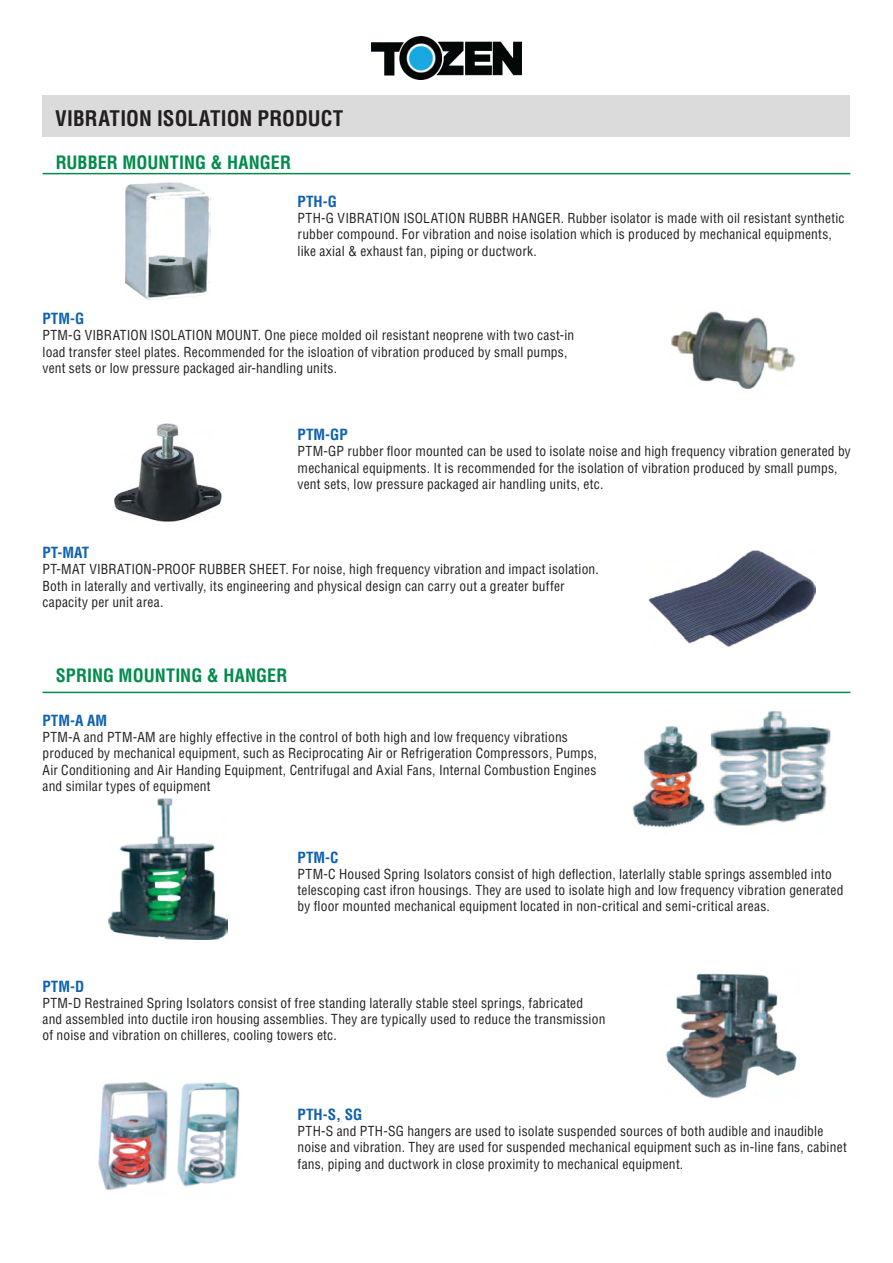
<style>
.page{position:relative;width:893px;height:1263px;background:#fff}
.page>*{position:absolute;margin:0;border:0;box-sizing:border-box;transform-origin:0 0}
.t1{font:700 condensed 21px "Helvetica LT Std";color:#231f20}
.t2{font:700 condensed 18px "Helvetica LT Std";letter-spacing:.005em;color:#008b4b}
.t3{font:700 condensed 15px "Helvetica LT Std";color:#0d61af}
.t4{font:condensed 13.5px/16.2px "Helvetica LT Std";letter-spacing:.015em;color:#231f20}
</style>
<div class="page">
<div style="left:43px;top:96px;width:807px;height:41px;background:#dadbda"></div>
<img style="left:126px;top:183px;width:84px;height:116px">
<img style="left:114px;top:423px;width:107px;height:98px">
<img style="left:671px;top:311px;width:125px;height:78px">
<img style="left:666px;top:973px;width:131px;height:125px">
<img style="left:108px;top:799px;width:120px;height:140px">
<img style="left:98px;top:1082px;width:142px;height:108px">
<img style="left:372px;top:37px;width:149px;height:43px">
<hr style="left:43px;top:173px;width:807px;height:1px;background:#008b4b">
<hr style="left:43px;top:692px;width:807px;height:1px;background:#008b4b">
<img style="left:632px;top:711px;width:199px;height:117px">
<img style="left:649px;top:551px;width:166px;height:95px">
<p class="t1" style="left:55px;top:105px;width:290px">VIBRATION ISOLATION PRODUCT</p>
<p class="t2" style="left:56px;top:151px;width:237px">RUBBER MOUNTING &amp; HANGER</p>
<p class="t3" style="left:298px;top:192px;width:41px">PTH-G</p>
<p class="t4" style="left:298px;top:210px;width:548px">PTH-G VIBRATION ISOLATION RUBBR HANGER. Rubber isolator is made with oil resistant synthetic rubber compound. For vibration and noise isolation which is produced by mechanical equipments, like axial &amp; exhaust fan, piping or ductwork.</p>
<p class="t3" style="left:43px;top:309px;width:43px">PTM-G</p>
<p class="t4" style="left:43px;top:327px;width:533px">PTM-G VIBRATION ISOLATION MOUNT. One piece molded oil resistant neoprene with two cast-in load transfer steel plates. Recommended for the isloation of vibration produced by small pumps,</p>
<p class="t4" style="left:43px;top:360px;width:296px">vent sets or low pressure packaged air-handling units.</p>
<p class="t3" style="left:298px;top:425px;width:52px">PTM-GP</p>
<p class="t4" style="left:298px;top:443px;width:555px">PTM-GP rubber floor mounted can be used to isolate noise and high frequency vibration generated by mechanical equipments. It is recommended for the isolation of vibration produced by small pumps, vent sets, low pressure packaged air handling units, etc.</p>
<p class="t3" style="left:43px;top:543px;width:48px">PT-MAT</p>
<p class="t4" style="left:43px;top:561px;width:558px">PT-MAT VIBRATION-PROOF RUBBER SHEET. For noise, high frequency vibration and impact isolation.<br>Both in laterally and vertivally, its engineering and physical design can carry out a greater buffer</p>
<p class="t4" style="left:43px;top:594px;width:122px">capacity per unit area.</p>
<p class="t2" style="left:56px;top:664px;width:233px">SPRING MOUNTING &amp; HANGER</p>
<p class="t3" style="left:43px;top:711px;width:66px">PTM-A AM</p>
<p class="t4" style="left:43px;top:729px;width:556px">PTM-A and PTM-AM are highly effective in the control of both high and low frequency vibrations produced by mechanical equipment, such as Reciprocating Air or Refrigeration Compressors, Pumps, Air Conditioning and Air Handing Equipment, Centrifugal and Axial Fans, Internal Combustion Engines and similar types of equipment</p>
<p class="t3" style="left:298px;top:848px;width:42px">PTM-C</p>
<p class="t4" style="left:298px;top:866px;width:547px">PTM-C Housed Spring Isolators consist of high deflection, laterlally stable springs assembled into telescoping cast ifron housings. They are used to isolate high and low frequency vibration generated by floor mounted mechanical equipment located in non-critical and semi-critical areas.</p>
<p class="t3" style="left:43px;top:977px;width:43px">PTM-D</p>
<p class="t4" style="left:43px;top:995px;width:542px">PTM-D Restrained Spring Isolators consist of free standing laterally stable steel springs, fabricated</p>
<p class="t4" style="left:43px;top:1011px;width:564px">and assembled into ductile iron housing assemblies. They are typically used to reduce the transmission of noise and vibration on chilleres, cooling towers etc.</p>
<p class="t3" style="left:298px;top:1105px;width:66px">PTH-S, SG</p>
<p class="t4" style="left:298px;top:1123px;width:551px">PTH-S and PTH-SG hangers are used to isolate suspended sources of both audible and inaudible noise and vibration. They are used for suspended mechanical equipment such as in-line fans, cabinet fans, piping and ductwork in close proximity to mechanical equipment.</p>
</div>
